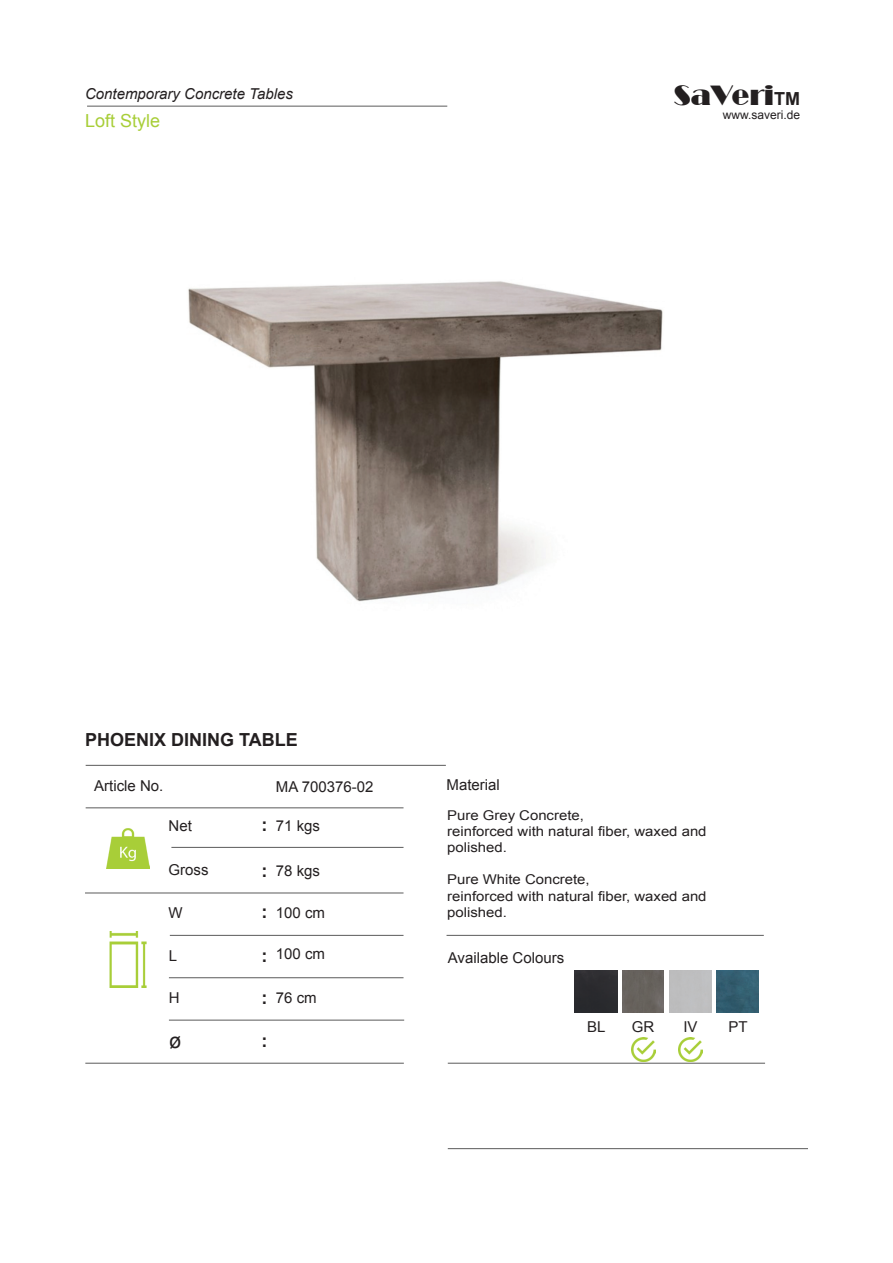
<style>
.page{position:relative;width:893px;height:1263px;background:#fff}
.page>*{position:absolute;margin:0;border:0;box-sizing:border-box;transform-origin:0 0}
.t1{font:27px "Broadway BT";color:#231f20}
.t2{font:21px "Arial";color:#231f20}
.t3{font:700 18px "Arial";color:#231f20}
.t4{font:18px "Arial";color:#a8ce38}
.t5{font:15px "Arial";color:#231f20}
.t6{font:italic 15px "Arial";color:#231f20}
.t7{font:13.5px/16.2px "Arial";color:#231f20;scale:1.1 1}
.t8{font:12px "Arial";color:#231f20}
.s1{font-family:"Arial";font-weight:700;font-size:18px}
</style>
<div class="page">
<hr style="left:448px;top:1148px;width:360px;height:1px;background:#5b5b5b">
<hr style="left:86px;top:765px;width:360px;height:1px;background:#5b5b5b">
<hr style="left:87px;top:106px;width:360px;height:1px;background:#5b5b5b">
<img style="left:107px;top:828px;width:43px;height:41px">
<img style="left:109px;top:932px;width:38px;height:56px">
<div style="left:574px;top:970px;width:43px;height:43px;background:#2b2b2f"></div>
<img style="left:188px;top:281px;width:475px;height:321px">
<hr style="left:86px;top:807px;width:317px;height:1px;background:#5b5b5b">
<hr style="left:85px;top:893px;width:318px;height:1px;background:#5b5b5b">
<hr style="left:170px;top:935px;width:233px;height:1px;background:#5b5b5b">
<hr style="left:169px;top:977px;width:234px;height:1px;background:#5b5b5b">
<hr style="left:169px;top:1020px;width:235px;height:1px;background:#5b5b5b">
<hr style="left:171px;top:847px;width:232px;height:1px;background:#5b5b5b">
<hr style="left:447px;top:935px;width:317px;height:1px;background:#5b5b5b">
<div style="left:622px;top:970px;width:42px;height:42px;background:#67635d"></div>
<img style="left:717px;top:970px;width:41px;height:42px">
<hr style="left:448px;top:1063px;width:317px;height:1px;background:#5b5b5b">
<img style="left:631px;top:1037px;width:24px;height:24px">
<img style="left:679px;top:1037px;width:24px;height:24px">
<hr style="left:85px;top:1063px;width:319px;height:1px;background:#5b5b5b">
<p class="t6" style="left:85px;top:84px;width:209px">Contemporary Concrete Tables</p>
<h3 class="t4" style="left:85px;top:108px;width:77px">Loft Style</h3>
<h1 class="t1" style="left:674px;top:78px;width:128px">SaVeri<span class="s1">TM</span></h1>
<p class="t8" style="left:723px;top:107px;width:79px">www.saveri.de</p>
<h3 class="t3" style="left:85px;top:728px;width:214px">PHOENIX DINING TABLE</h3>
<p class="t5" style="left:94px;top:776px;width:71px">Article No.</p>
<p class="t5" style="left:169px;top:816px;width:25px">Net</p>
<p class="t5" style="left:169px;top:860px;width:42px">Gross</p>
<p class="t5" style="left:169px;top:903px;width:16px">W</p>
<p class="t5" style="left:169px;top:946px;width:10px">L</p>
<p class="t5" style="left:169px;top:988px;width:12px">H</p>
<h2 class="t2" style="left:169px;top:1027px;width:14px">ø</h2>
<p class="t5" style="left:276px;top:776px;width:99px">MA 700376-02</p>
<h3 class="t3" style="left:261px;top:813px;width:7px">:</h3>
<h3 class="t3" style="left:261px;top:858px;width:7px">:</h3>
<h3 class="t3" style="left:261px;top:899px;width:7px">:</h3>
<h3 class="t3" style="left:261px;top:944px;width:7px">:</h3>
<h3 class="t3" style="left:261px;top:986px;width:7px">:</h3>
<h3 class="t3" style="left:261px;top:1029px;width:7px">:</h3>
<p class="t5" style="left:276px;top:816px;width:46px">71 kgs</p>
<p class="t5" style="left:276px;top:861px;width:46px">78 kgs</p>
<p class="t5" style="left:276px;top:903px;width:51px">100 cm</p>
<p class="t5" style="left:276px;top:944px;width:51px">100 cm</p>
<p class="t5" style="left:276px;top:987px;width:42px">76 cm</p>
<p class="t5" style="left:447px;top:775px;width:55px">Material</p>
<p class="t7" style="left:447px;top:807px;width:237px">Pure Grey Concrete,<br>reinforced with natural fiber, waxed and polished.</p>
<p class="t7" style="left:447px;top:872px;width:237px">Pure White Concrete,<br>reinforced with natural fiber, waxed and polished.</p>
<p class="t5" style="left:448px;top:948px;width:118px">Available Colours</p>
<p class="t5" style="left:587px;top:1017px;width:20px">BL</p>
<p class="t5" style="left:632px;top:1017px;width:24px">GR</p>
<p class="t5" style="left:683px;top:1017px;width:16px">IV</p>
<p class="t5" style="left:728px;top:1017px;width:21px">PT</p>
</div>
